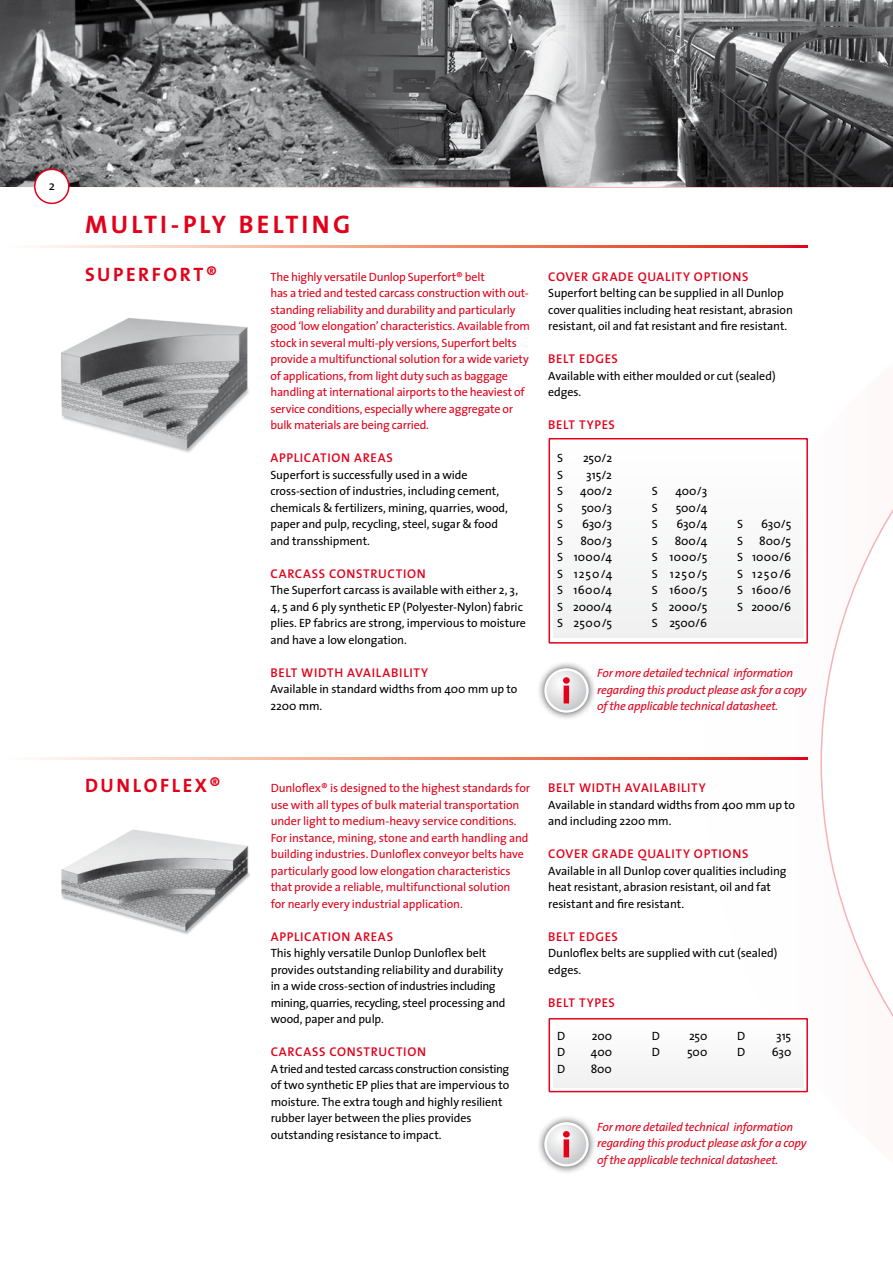
<style>
.page{position:relative;width:893px;height:1263px;background:#fff}
.page>*{position:absolute;margin:0;border:0;box-sizing:border-box;transform-origin:0 0}
.t1{font:700 25.5px "The Sans";letter-spacing:.125em;color:#e2001a}
.t2{font:700 19.5px "The Sans";color:#e2001a}
.t3{font:600 12.75px "The Sans";letter-spacing:.055em;color:#e2001a}
.t4{font:12.75px "The Sans";color:#000}
.t5{font:12px/16.5px "The Sans";letter-spacing:-.01em;color:#000}
.t6{font:12px/16.5px "The Sans";letter-spacing:-.015em;color:#e2001a}
.t7{font:italic 12px/16.5px "The Sans";letter-spacing:-.015em;color:#e2001a}
</style>
<div class="page">
<svg style="left:0;top:186px;width:892px;height:1px"></svg>
<img style="left:0;top:0;width:893px;height:186px">
<svg style="left:32px;top:246px;width:776px;height:2px;background:#f0907a"></svg>
<svg style="left:32px;top:757px;width:776px;height:2px;background:#f0907a"></svg>
<div style="left:549px;top:438px;width:259px;height:206px;background:#fff;border:1px solid #e2001a"></div>
<div style="left:553px;top:442px;width:250px;height:196px;background:#f7f8f8"></div>
<div style="left:549px;top:1018px;width:259px;height:74px;background:#fff;border:1px solid #e2001a"></div>
<div style="left:553px;top:1022px;width:250px;height:66px;background:#f7f8f8"></div>
<img style="left:61px;top:318px;width:188px;height:135px">
<img style="left:61px;top:829px;width:189px;height:105px">
<div style="left:35px;top:169px;width:34px;height:34px;background:#fff;border-radius:50%"></div>
<div style="left:34px;top:169px;width:36px;height:35px;border:2px solid #e2001a;border-radius:50%"></div>
<div style="left:537px;top:661px;width:60px;height:60px;background:#000;opacity:.75"></div>
<svg style="left:545px;top:669px;width:42px;height:42px"></svg>
<div style="left:544px;top:668px;width:45px;height:45px;border:2px solid #fff;border-radius:50%"></div>
<svg style="left:563px;top:677px;width:7px;height:26px"></svg>
<div style="left:537px;top:1114px;width:60px;height:60px;background:#000;opacity:.75"></div>
<svg style="left:545px;top:1123px;width:42px;height:42px"></svg>
<div style="left:544px;top:1122px;width:45px;height:44px;border:2px solid #fff;border-radius:50%"></div>
<svg style="left:563px;top:1131px;width:7px;height:26px"></svg>
<p class="t4" style="left:49px;top:175px;width:8px">2</p>
<h1 class="t1" style="left:85px;top:203px;width:267px">MULTI-PLY BELTING</h1>
<p class="t6" style="left:270px;top:268px;width:261px">The highly versatile Dunlop Superfort® belt<br>has a tried and tested carcass construction with out&shy;standing reliability and durability and particularly good ‘low elongation’ characteristics. Available from stock in several multi-ply versions, Superfort belts provide a multifunctional solution for a wide variety of applications, from light duty such as baggage handling at international airports to the heaviest of service conditions, especially where aggregate or bulk materials are being carried.</p>
<p class="t3" style="left:270px;top:447px;width:124px">APPLICATION AREAS</p>
<p class="t5" style="left:270px;top:466px;width:239px">Superfort is successfully used in a wide cross-section of industries, including cement, chemicals &amp; fertilizers, mining, quarries, wood, paper and pulp, recycling, steel, sugar &amp; food and transshipment.</p>
<p class="t3" style="left:270px;top:563px;width:157px">CARCASS CONSTRUCTION</p>
<p class="t5" style="left:270px;top:581px;width:257px">The Superfort carcass is available with either 2, 3, 4, 5 and 6 ply synthetic EP (Polyester-Nylon) fabric plies. EP fabrics are strong, impervious to moisture and have a low elongation.</p>
<p class="t3" style="left:270px;top:662px;width:159px">BELT WIDTH AVAILAB ILITY</p>
<p class="t5" style="left:270px;top:680px;width:248px">Available in standard widths from 400 mm up to<br>2200 mm.</p>
<h2 class="t2" style="left:85px;top:258px;width:14px">SUPER</h2>
<h2 class="t2" style="left:152px;top:258px;width:26px">FORT</h2>
<h2 class="t2" style="left:206px;top:258px;width:12px">®</h2>
<p class="t3" style="left:548px;top:266px;width:202px">COVER GRADE QUALITY OPTIONS</p>
<p class="t5" style="left:548px;top:284px;width:246px">Superfort belting can be supplied in all Dunlop cover qualities including heat resistant, abrasion resistant, oil and fat resistant and fire resistant.</p>
<p class="t3" style="left:548px;top:348px;width:71px">BELT EDGES</p>
<p class="t5" style="left:548px;top:367px;width:229px">Available with either moulded or cut (sealed) edges.</p>
<p class="t3" style="left:548px;top:414px;width:68px">BELT TYPES</p>
<p class="t5" style="left:557px;top:449px;width:8px">S</p>
<p class="t5" style="left:583px;top:449px;width:31px">250/2</p>
<p class="t5" style="left:557px;top:466px;width:8px">S</p>
<p class="t5" style="left:586px;top:466px;width:27px">315/2</p>
<p class="t5" style="left:557px;top:482px;width:8px">S</p>
<p class="t5" style="left:580px;top:482px;width:33px">400/2</p>
<p class="t5" style="left:652px;top:482px;width:8px">S</p>
<p class="t5" style="left:675px;top:482px;width:33px">400/3</p>
<p class="t5" style="left:557px;top:499px;width:8px">S</p>
<p class="t5" style="left:581px;top:499px;width:32px">500/3</p>
<p class="t5" style="left:652px;top:499px;width:8px">S</p>
<p class="t5" style="left:676px;top:499px;width:33px">500/4</p>
<p class="t5" style="left:557px;top:515px;width:8px">S</p>
<p class="t5" style="left:582px;top:515px;width:32px">630/3</p>
<p class="t5" style="left:652px;top:515px;width:8px">S</p>
<p class="t5" style="left:676px;top:515px;width:33px">630/4</p>
<p class="t5" style="left:737px;top:515px;width:8px">S</p>
<p class="t5" style="left:761px;top:515px;width:32px">630/5</p>
<p class="t5" style="left:557px;top:532px;width:8px">S</p>
<p class="t5" style="left:580px;top:532px;width:33px">800/3</p>
<p class="t5" style="left:652px;top:532px;width:8px">S</p>
<p class="t5" style="left:675px;top:532px;width:34px">800/4</p>
<p class="t5" style="left:737px;top:532px;width:8px">S</p>
<p class="t5" style="left:759px;top:532px;width:33px">800/5</p>
<p class="t5" style="left:557px;top:548px;width:56px">S 1000/4</p>
<p class="t5" style="left:652px;top:548px;width:57px">S 1000/5</p>
<p class="t5" style="left:737px;top:548px;width:56px">S 1000/6</p>
<p class="t5" style="left:557px;top:565px;width:56px">S 1250/4</p>
<p class="t5" style="left:652px;top:565px;width:57px">S 1250/5</p>
<p class="t5" style="left:737px;top:565px;width:56px">S 1250/6</p>
<p class="t5" style="left:557px;top:581px;width:56px">S 1600/4</p>
<p class="t5" style="left:652px;top:581px;width:57px">S 1600/5</p>
<p class="t5" style="left:737px;top:581px;width:56px">S 1600/6</p>
<p class="t5" style="left:557px;top:598px;width:56px">S 2000/4</p>
<p class="t5" style="left:652px;top:598px;width:57px">S 2000/5</p>
<p class="t5" style="left:737px;top:598px;width:55px">S 2000/6</p>
<p class="t5" style="left:557px;top:614px;width:56px">S 2500/5</p>
<p class="t5" style="left:652px;top:614px;width:57px">S 2500/6</p>
<p class="t7" style="left:597px;top:664px;width:211px">For more detailed technical information regarding this product please ask for a copy of the applicable technical datasheet.</p>
<h2 class="t2" style="left:85px;top:769px;width:16px">DUNLO</h2>
<h2 class="t2" style="left:160px;top:769px;width:62px">FLEX®</h2>
<p class="t6" style="left:271px;top:779px;width:261px">Dunloflex® is designed to the highest standards for use with all types of bulk material transportation under light to medium-heavy service conditions.<br>For instance, mining, stone and earth handling and building industries. Dunloflex conveyor belts have particularly good low elongation characteristics that provide a reliable, multifunctional solution<br>for nearly every industrial application.</p>
<p class="t3" style="left:271px;top:926px;width:124px">APPLICATION AREAS</p>
<p class="t5" style="left:271px;top:944px;width:236px">This highly versatile Dunlop Dunloflex belt provides outstanding reliability and durability in a wide cross-section of industries including mining, quarries, recycling, steel processing and wood, paper and pulp.</p>
<p class="t3" style="left:271px;top:1041px;width:157px">CARCASS CONSTRUCTION</p>
<p class="t5" style="left:271px;top:1060px;width:240px">A tried and tested carcass construction consisting of two synthetic EP plies that are impervious to moisture. The extra tough and highly resilient rubber layer between the plies provides outstanding resistance to impact.</p>
<p class="t3" style="left:548px;top:777px;width:159px">BELT WIDTH AVAILAB ILITY</p>
<p class="t5" style="left:548px;top:796px;width:248px">Available in standard widths from 400 mm up to and including 2200 mm.</p>
<p class="t3" style="left:548px;top:843px;width:202px">COVER GRADE QUALITY OPTIONS</p>
<p class="t5" style="left:548px;top:862px;width:240px">Available in all Dunlop cover qualities including heat resistant, abrasion resistant, oil and fat resistant and fire resistant.</p>
<p class="t3" style="left:548px;top:926px;width:71px">BELT EDGES</p>
<p class="t5" style="left:548px;top:944px;width:231px">Dunloflex belts are supplied with cut (sealed) edges.</p>
<p class="t3" style="left:548px;top:992px;width:68px">BELT TYPES</p>
<p class="t5" style="left:557px;top:1027px;width:10px">D</p>
<p class="t5" style="left:592px;top:1027px;width:22px">200</p>
<p class="t5" style="left:652px;top:1027px;width:10px">D</p>
<p class="t5" style="left:689px;top:1027px;width:20px">250</p>
<p class="t5" style="left:737px;top:1027px;width:10px">D</p>
<p class="t5" style="left:776px;top:1027px;width:16px">315</p>
<p class="t5" style="left:557px;top:1043px;width:10px">D</p>
<p class="t5" style="left:591px;top:1043px;width:23px">400</p>
<p class="t5" style="left:652px;top:1043px;width:10px">D</p>
<p class="t5" style="left:687px;top:1043px;width:22px">500</p>
<p class="t5" style="left:737px;top:1043px;width:10px">D</p>
<p class="t5" style="left:772px;top:1043px;width:21px">630</p>
<p class="t5" style="left:557px;top:1060px;width:10px">D</p>
<p class="t5" style="left:591px;top:1060px;width:23px">800</p>
<p class="t7" style="left:597px;top:1118px;width:211px">For more detailed technical information regarding this product please ask for a copy of the applicable technical datasheet.</p>
</div>
